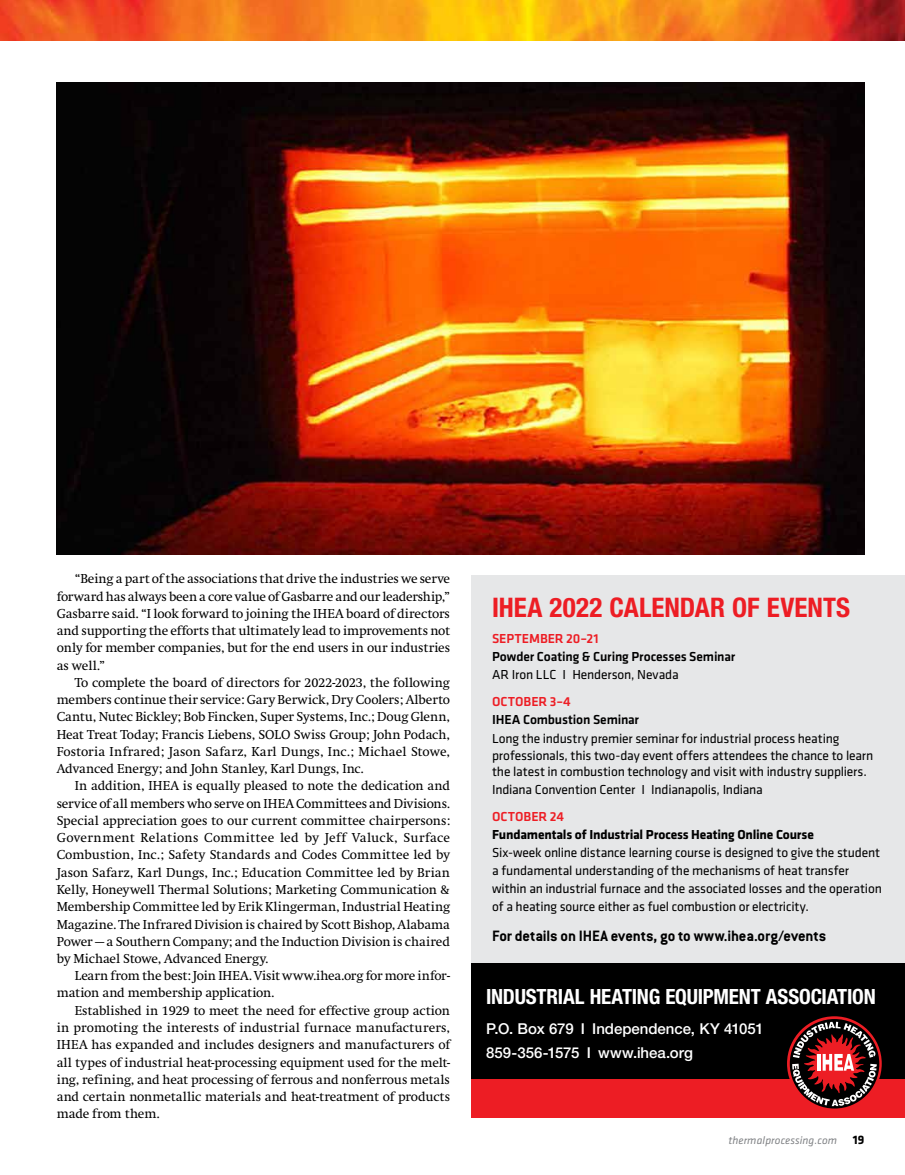
<style>
.page{position:relative;width:905px;height:1175px;background:#fff}
.page>*{position:absolute;margin:0;border:0;box-sizing:border-box;transform-origin:0 0}
.t1{font:700 condensed 27px "Helvetica Neue";color:#ed1d24}
.t2{font:700 condensed 21px "Helvetica Neue";letter-spacing:-.01em;color:#fff}
.t3{font:700 16.5px "Conduit ITC";letter-spacing:-.01em;color:#000}
.t4{font:500 15px/24px "Helvetica Neue";letter-spacing:-.005em;color:#fff}
.t5{font:13.5px/17.2px "Swift";letter-spacing:-.005em;color:#000;text-align:justify}
.t6{font:13.5px/18px "Klavika Basic";letter-spacing:-.015em;color:#000}
.t7{font:500 13.5px "Klavika Basic";letter-spacing:-.01em;color:#000}
.t8{font:700 13.5px "Klavika Basic";letter-spacing:-.01em;color:#000}
.t9{font:500 13.5px "Klavika Basic";letter-spacing:-.005em;color:#ed1d24}
.t10{font:italic 11.25px "Klavika Basic";letter-spacing:.01em;color:#808285}
.s1{font-weight:700;font-style:normal;font-size:12.75px;color:#000}
</style>
<div class="page">
<img style="left:0;top:0;width:904px;height:40px">
<div style="left:471px;top:963px;width:433px;height:131px;background:#000"></div>
<div style="left:471px;top:1079px;width:433px;height:39px;background:#ed1d24"></div>
<svg style="left:787px;top:1016px;width:94px;height:95px"></svg>
<svg style="left:789px;top:1019px;width:90px;height:89px"></svg>
<svg style="left:792px;top:1021px;width:84px;height:85px"></svg>
<div style="left:471px;top:575px;width:433px;height:388px;background:#e6e7e8"></div>
<img style="left:57px;top:83px;width:807px;height:471px">
<p class="t5" style="left:57px;top:570px;width:395px;text-indent:18px">“Being a part of the associations that drive the industries we serve forward has always been a core value of Gasbarre and our leadership,” Gasbarre said. “I look forward to joining the IHEA board of directors and supporting the efforts that ultimately lead to improvements not only for member companies, but for the end users in our industries as well.”</p>
<p class="t5" style="left:57px;top:674px;width:395px;text-indent:18px">To complete the board of directors for 2022-2023, the following members continue their service: Gary Berwick, Dry Coolers; Alberto Cantu, Nutec Bickley; Bob Fincken, Super Systems, Inc.; Doug Glenn, Heat Treat Today; Francis Liebens, SOLO Swiss Group; John Podach, Fostoria Infrared; Jason Safarz, Karl Dungs, Inc.; Michael Stowe, Advanced Energy; and John Stanley, Karl Dungs, Inc.</p>
<p class="t5" style="left:57px;top:777px;width:395px;text-indent:18px">In addition, IHEA is equally pleased to note the dedication and service of all members who serve on IHEA Committees and Divisions.<br>Special appreciation goes to our current committee chairpersons:<br>Government Relations Committee led by Jeff Valuck, Surface Combustion, Inc.; Safety Standards and Codes Committee led by Jason Safarz, Karl Dungs, Inc.; Education Committee led by Brian Kelly, Honeywell Thermal Solutions; Marketing Communication &amp; Membership Committee led by Erik Klingerman, Industrial Heating Magazine. The Infrared Division is chaired by Scott Bishop, Alabama Power — a Southern Company; and the Induction Division is chaired by Michael Stowe, Advanced Energy.</p>
<p class="t5" style="left:57px;top:967px;width:395px;text-indent:18px">Learn from the best: Join IHEA. Visit www.ihea.org for more infor&shy;mation and membership application.</p>
<p class="t5" style="left:57px;top:1002px;width:395px;text-indent:18px">Established in 1929 to meet the need for effective group action in promoting the interests of industrial furnace manufacturers, IHEA has expanded and includes designers and manufacturers of all types of industrial heat-processing equipment used for the melt&shy;ing, refining, and heat processing of ferrous and nonferrous metals and certain nonmetallic materials and heat-treatment of products made from them.</p>
<h1 class="t1" style="left:492px;top:591px;width:359px">IHEA 2022 CALENDAR OF EVENTS</h1>
<p class="t9" style="left:492px;top:629px;width:108px">SEPTEMBER 20–21</p>
<p class="t7" style="left:492px;top:647px;width:245px">Powder Coating &amp; Curing Processes Seminar</p>
<p class="t6" style="left:492px;top:664px;width:188px">AR Iron LLC I Henderson, Nevada</p>
<p class="t9" style="left:492px;top:692px;width:80px">OCTOBER 3–4</p>
<p class="t7" style="left:492px;top:710px;width:148px">IHEA Combustion Seminar</p>
<p class="t6" style="left:492px;top:730px;width:383px;line-height:16.5px">Long the industry premier seminar for industrial process heating professionals, this two-day event offers attendees the chance to learn the latest in combustion technology and visit with industry suppliers.</p>
<p class="t6" style="left:492px;top:780px;width:272px">Indiana Convention Center I Indianapolis, Indiana</p>
<p class="t9" style="left:492px;top:807px;width:74px">OCTOBER 24</p>
<p class="t8" style="left:492px;top:825px;width:323px">Fundamentals of Industrial Process Heating Online Course</p>
<p class="t6" style="left:492px;top:843px;width:391px">Six-week online distance learning course is designed to give the student a fundamental understanding of the mechanisms of heat transfer within an industrial furnace and the associated losses and the operation of a heating source either as fuel combustion or electricity.</p>
<p class="t3" style="left:492px;top:926px;width:336px">For details on IHEA events, go to www.ihea.org/events</p>
<h2 class="t2" style="left:486px;top:983px;width:391px">INDUSTRIAL HEATING EQUIPMENT ASSOCIATION</h2>
<p class="t4" style="left:486px;top:1016px;width:279px">P.O. Box 679 I Independence, KY 41051<br>859-356-1575 I www.ihea.org</p>
<p class="t10" style="left:728px;top:1133px;width:138px">thermalprocessing.com <span class="s1">19</span></p>
</div>
